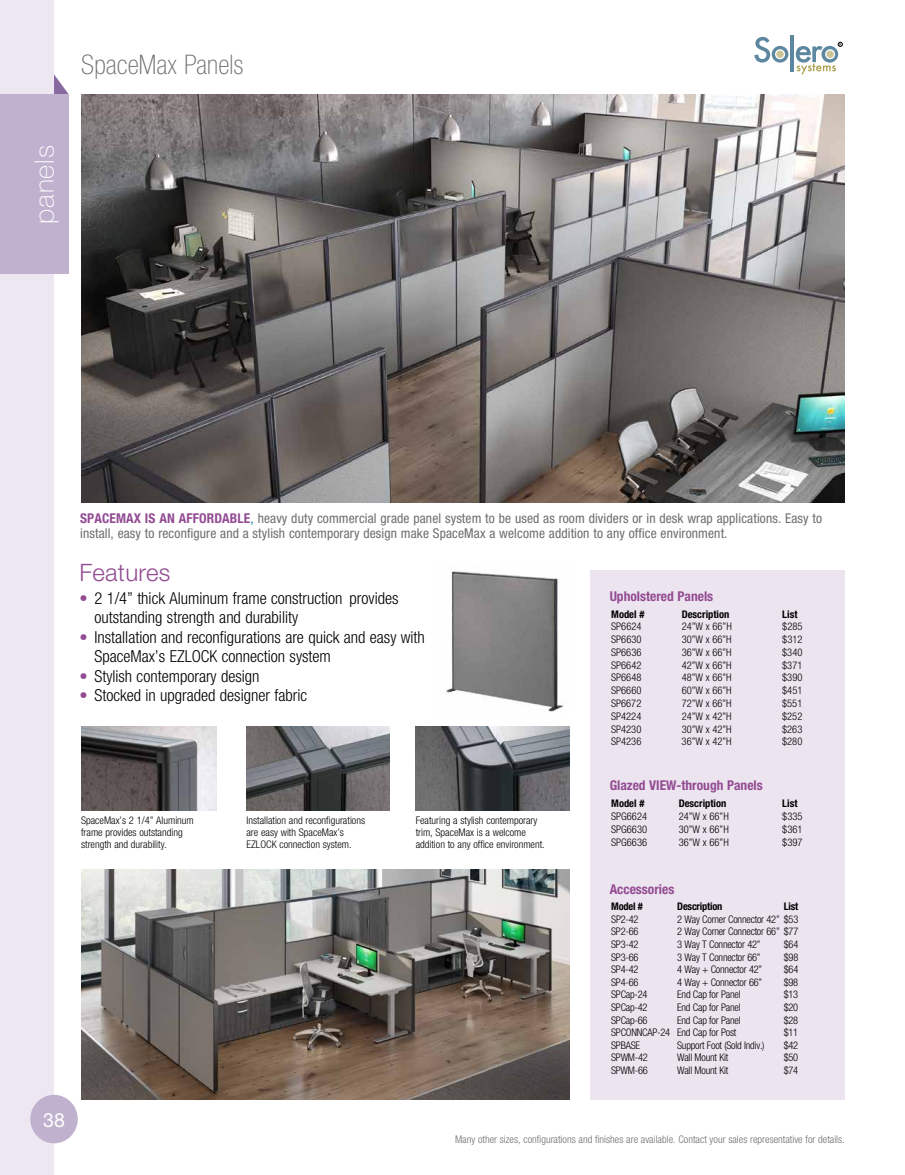
<style>
.page{position:relative;width:905px;height:1175px;background:#fff}
.page>*{position:absolute;margin:0;border:0;box-sizing:border-box;transform-origin:0 0}
.t1{font:100 condensed 27px "Helvetica Neue";letter-spacing:.01em;color:#6d6e71}
.t2{font:100 27px "Helvetica Neue";letter-spacing:.03em;color:#fff}
.t3{font:300 24px "Helvetica Neue";letter-spacing:.01em;color:#934c93}
.t4{font:19.5px "Helvetica Neue";color:#fff}
.t5{font:300 condensed 16.5px/19.5px "Helvetica Neue";color:#000}
.t6{font:condensed 13.5px/15px "Helvetica Neue";letter-spacing:.01em;color:#6d6e71}
.t7{font:700 condensed 13.5px "Helvetica Neue";color:#934c93}
.t8{font:300 condensed 10.5px/12px "Helvetica Neue";color:#000}
.t9{font:300 condensed 10.5px "Helvetica Neue";letter-spacing:-.02em;color:#000}
.t10{font:300 condensed 10.5px "Helvetica Neue";color:#6d6e71}
.t11{font:700 condensed 10.5px "Helvetica Neue";color:#000}
.t12{font:700 condensed 10.5px "Helvetica Neue";letter-spacing:-.02em;color:#000}
.s1{font-weight:700;color:#934c93}
.s2{color:#0284a1}
.s3{color:#934c93}
</style>
<div class="page">
<svg style="left:54px;top:74px;width:15px;height:20px"></svg>
<div style="left:0;top:0;width:54px;height:1174px;background:#ece7f0"></div>
<div style="left:0;top:94px;width:69px;height:180px;background:#c0b1ce"></div>
<div style="left:30px;top:1094px;width:48px;height:49px;background:#c0b1ce;border-radius:50%"></div>
<div style="left:590px;top:571px;width:254px;height:528px;background:#ece4ef"></div>
<img style="left:81px;top:95px;width:763px;height:407px">
<img style="left:446px;top:569px;width:118px;height:143px">
<img style="left:81px;top:726px;width:136px;height:84px">
<img style="left:415px;top:726px;width:154px;height:84px">
<img style="left:246px;top:726px;width:143px;height:84px">
<img style="left:81px;top:870px;width:488px;height:229px">
<svg style="left:754px;top:37px;width:16px;height:26px"></svg>
<hr style="left:790px;top:35px;width:4px;height:36px;background:#5d87a1">
<svg style="left:771px;top:46px;width:17px;height:17px"></svg>
<div style="left:775px;top:50px;width:9px;height:9px;background:#ccc595;border-radius:50%"></div>
<div style="left:775px;top:49px;width:10px;height:10px;border:1px solid #fff;border-radius:50%"></div>
<svg style="left:795px;top:42px;width:47px;height:32px"></svg>
<h1 class="t1" style="left:81px;top:50px;width:164px">SpaceMax Panels</h1>
<h1 class="t2" style="left:29px;top:223px;width:80px;rotate:-90deg">panels</h1>
<h3 class="t4" style="left:43px;top:1108px;width:23px">38</h3>
<p class="t6" style="left:80px;top:511px;width:743px"><span class="s1">SPACEMAX IS AN AFFORDABLE</span><span class="s2">,</span> heavy duty commercial grade panel system to be used as room dividers or in desk wrap applications. Easy to install, easy to reconfigure and a stylish contemporary design make SpaceMax a welcome addition to any office environment.</p>
<h2 class="t3" style="left:79px;top:558px;width:93px">Features</h2>
<h3 class="t5" style="left:94px;top:588px;width:305px;text-indent:-15px"><span class="s3">•</span> 2 1/4” thick Aluminum frame construction provides outstanding strength and durability</h3>
<h3 class="t5" style="left:94px;top:627px;width:332px;text-indent:-15px"><span class="s3">•</span> Installation and reconfigurations are quick and easy with<br>SpaceMax’s EZLOCK connection system</h3>
<h3 class="t5" style="left:79px;top:666px;width:182px"><span class="s3">•</span> Stylish contemporary design</h3>
<h3 class="t5" style="left:79px;top:685px;width:229px"><span class="s3">•</span> Stocked in upgraded designer fabric</h3>
<p class="t8" style="left:81px;top:814px;width:114px">SpaceMax’s 2 1/4” Aluminum frame provides outstanding strength and durability.</p>
<p class="t8" style="left:415px;top:814px;width:131px">Featuring a stylish contemporary trim, SpaceMax is a welcome addition to any office environment.</p>
<p class="t8" style="left:246px;top:814px;width:120px">Installation and reconfigurations are easy with SpaceMax’s<br>EZLOCK connection system.</p>
<p class="t7" style="left:609px;top:588px;width:105px">Upholstered Panels</p>
<p class="t11" style="left:611px;top:607px;width:35px">Model #</p>
<p class="t11" style="left:681px;top:607px;width:49px">Description</p>
<p class="t11" style="left:782px;top:607px;width:17px">List</p>
<p class="t8" style="left:611px;top:620px;width:32px">SP6624</p>
<p class="t8" style="left:681px;top:620px;width:52px">24”W x 66”H</p>
<p class="t8" style="left:782px;top:620px;width:22px">$285</p>
<p class="t8" style="left:611px;top:633px;width:32px">SP6630</p>
<p class="t8" style="left:681px;top:633px;width:52px">30”W x 66”H</p>
<p class="t8" style="left:782px;top:633px;width:22px">$312</p>
<p class="t8" style="left:611px;top:646px;width:32px">SP6636</p>
<p class="t8" style="left:681px;top:646px;width:52px">36”W x 66”H</p>
<p class="t8" style="left:782px;top:646px;width:22px">$340</p>
<p class="t8" style="left:611px;top:659px;width:32px">SP6642</p>
<p class="t8" style="left:681px;top:659px;width:52px">42”W x 66”H</p>
<p class="t8" style="left:782px;top:659px;width:22px">$371</p>
<p class="t8" style="left:611px;top:671px;width:32px">SP6648</p>
<p class="t8" style="left:681px;top:671px;width:52px">48”W x 66”H</p>
<p class="t8" style="left:782px;top:671px;width:22px">$390</p>
<p class="t8" style="left:611px;top:684px;width:32px">SP6660</p>
<p class="t8" style="left:681px;top:684px;width:52px">60”W x 66”H</p>
<p class="t8" style="left:782px;top:684px;width:22px">$451</p>
<p class="t8" style="left:611px;top:697px;width:32px">SP6672</p>
<p class="t8" style="left:681px;top:697px;width:52px">72”W x 66”H</p>
<p class="t8" style="left:782px;top:697px;width:22px">$551</p>
<p class="t8" style="left:611px;top:710px;width:32px">SP4224</p>
<p class="t8" style="left:681px;top:710px;width:52px">24”W x 42”H</p>
<p class="t8" style="left:782px;top:710px;width:22px">$252</p>
<p class="t8" style="left:611px;top:722px;width:32px">SP4230</p>
<p class="t8" style="left:681px;top:722px;width:52px">30”W x 42”H</p>
<p class="t8" style="left:782px;top:722px;width:22px">$263</p>
<p class="t8" style="left:611px;top:735px;width:32px">SP4236</p>
<p class="t8" style="left:681px;top:735px;width:52px">36”W x 42”H</p>
<p class="t8" style="left:782px;top:735px;width:22px">$280</p>
<p class="t7" style="left:609px;top:777px;width:155px">Glazed VIEW-through Panels</p>
<p class="t11" style="left:611px;top:797px;width:35px">Model #</p>
<p class="t11" style="left:678px;top:797px;width:49px">Description</p>
<p class="t11" style="left:782px;top:797px;width:17px">List</p>
<p class="t8" style="left:611px;top:810px;width:37px">SPG6624</p>
<p class="t8" style="left:678px;top:810px;width:52px">24”W x 66”H</p>
<p class="t8" style="left:782px;top:810px;width:22px">$335</p>
<p class="t8" style="left:611px;top:823px;width:37px">SPG6630</p>
<p class="t8" style="left:678px;top:823px;width:52px">30”W x 66”H</p>
<p class="t8" style="left:782px;top:823px;width:22px">$361</p>
<p class="t8" style="left:611px;top:835px;width:37px">SPG6636</p>
<p class="t8" style="left:678px;top:835px;width:52px">36”W x 66”H</p>
<p class="t8" style="left:782px;top:835px;width:22px">$397</p>
<p class="t7" style="left:609px;top:880px;width:66px">Accessories</p>
<p class="t11" style="left:611px;top:900px;width:33px">Model #</p>
<p class="t12" style="left:677px;top:900px;width:47px">Description</p>
<p class="t11" style="left:783px;top:900px;width:16px">List</p>
<p class="t8" style="left:611px;top:913px;width:29px">SP2-42</p>
<p class="t9" style="left:677px;top:913px;width:123px">2 Way Corner Connector 42” $53</p>
<p class="t8" style="left:611px;top:925px;width:29px">SP2-66</p>
<p class="t9" style="left:677px;top:925px;width:123px">2 Way Corner Connector 66” $77</p>
<p class="t8" style="left:611px;top:938px;width:29px">SP3-42</p>
<p class="t9" style="left:677px;top:938px;width:85px">3 Way T Connector 42”</p>
<p class="t8" style="left:783px;top:938px;width:16px">$64</p>
<p class="t8" style="left:611px;top:950px;width:29px">SP3-66</p>
<p class="t9" style="left:677px;top:950px;width:85px">3 Way T Connector 66”</p>
<p class="t8" style="left:783px;top:950px;width:16px">$98</p>
<p class="t8" style="left:611px;top:963px;width:29px">SP4-42</p>
<p class="t9" style="left:677px;top:963px;width:86px">4 Way + Connector 42”</p>
<p class="t8" style="left:783px;top:963px;width:16px">$64</p>
<p class="t8" style="left:611px;top:976px;width:29px">SP4-66</p>
<p class="t9" style="left:677px;top:976px;width:86px">4 Way + Connector 66”</p>
<p class="t8" style="left:783px;top:976px;width:16px">$98</p>
<p class="t8" style="left:611px;top:988px;width:38px">SPCap-24</p>
<p class="t9" style="left:677px;top:988px;width:65px">End Cap for Panel</p>
<p class="t8" style="left:783px;top:988px;width:16px">$13</p>
<p class="t8" style="left:611px;top:1001px;width:38px">SPCap-42</p>
<p class="t9" style="left:677px;top:1001px;width:65px">End Cap for Panel</p>
<p class="t8" style="left:783px;top:1001px;width:16px">$20</p>
<p class="t8" style="left:611px;top:1013px;width:38px">SPCap-66</p>
<p class="t9" style="left:677px;top:1013px;width:65px">End Cap for Panel</p>
<p class="t8" style="left:783px;top:1013px;width:16px">$28</p>
<p class="t9" style="left:611px;top:1026px;width:127px">SPCONNCAP-24 End Cap for Post</p>
<p class="t8" style="left:783px;top:1026px;width:16px">$11</p>
<p class="t8" style="left:611px;top:1039px;width:30px">SPBASE</p>
<p class="t9" style="left:677px;top:1039px;width:89px">Support Foot (Sold Indiv.)</p>
<p class="t8" style="left:783px;top:1039px;width:16px">$42</p>
<p class="t8" style="left:611px;top:1051px;width:38px">SPWM-42</p>
<p class="t9" style="left:677px;top:1051px;width:53px">Wall Mount Kit</p>
<p class="t8" style="left:783px;top:1051px;width:16px">$50</p>
<p class="t8" style="left:611px;top:1064px;width:38px">SPWM-66</p>
<p class="t9" style="left:677px;top:1064px;width:53px">Wall Mount Kit</p>
<p class="t8" style="left:783px;top:1064px;width:16px">$74</p>
<p class="t10" style="left:455px;top:1133px;width:391px">Many other sizes, configurations and finishes are available. Contact your sales representative for details.</p>
</div>
